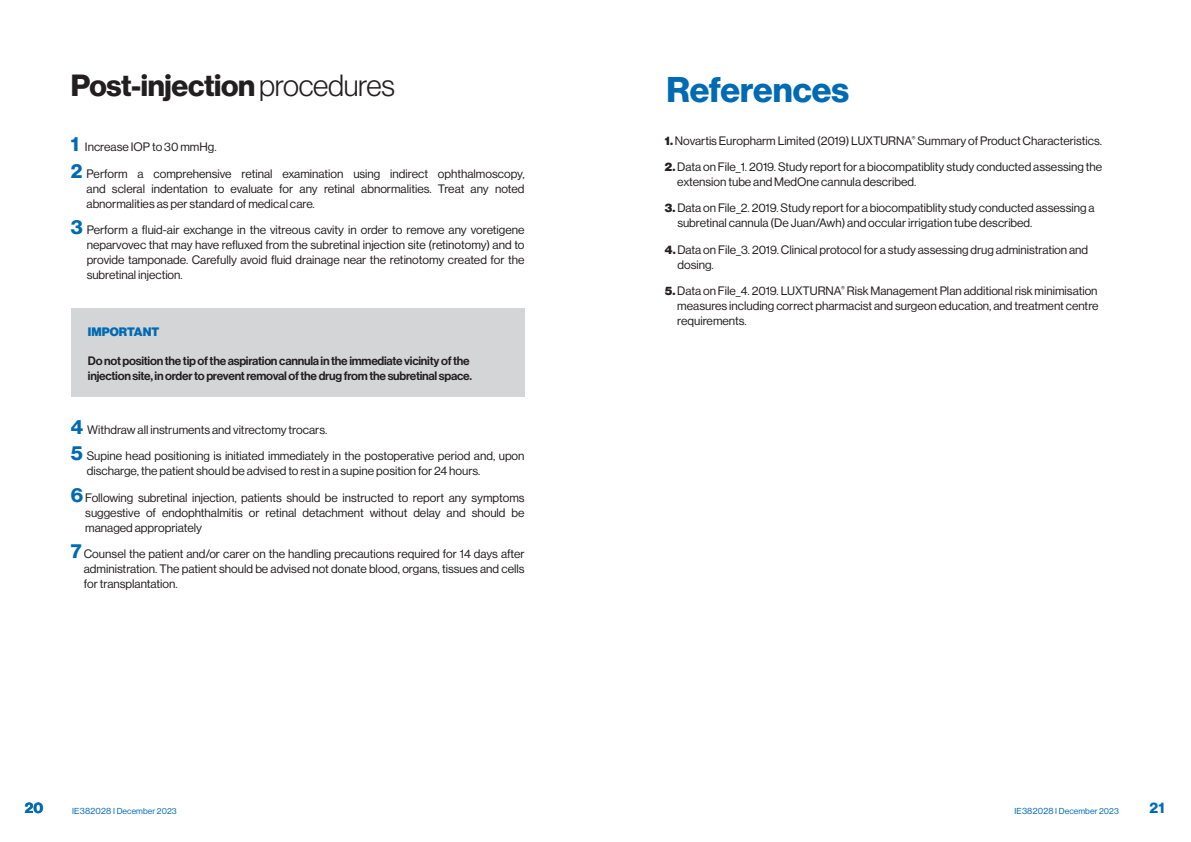
<style>
.page{position:relative;width:1191px;height:842px;background:#fff}
.page>*{position:absolute;margin:0;border:0;box-sizing:border-box;transform-origin:0 0}
.t1{font:700 35px "Volta Modern Display 75";color:#006ab2}
.t2{font:700 30px "Volta Modern Display 75";letter-spacing:-.01em;color:#231f20}
.t3{font:700 15px "Volta Modern Display 75";color:#006ab2}
.t4{font:12px/15px "Volta Modern Display 55 Roman";color:#231f20;text-align:justify}
.t5{font:500 12px/15px "Volta Modern Display 65";letter-spacing:-.02em;color:#231f20}
.t6{font:900 12px "Volta Modern Display 95";color:#006ab2}
.Style_de_paragraphe_1{font:8.5px "Volta Modern Display 55 Roman";letter-spacing:.015em;color:#006ab2}
.s1{font-family:"Volta Modern Display 45";font-weight:300}
.s2{font-family:"Volta Modern Display 75";font-weight:700;font-size:20px;color:#006ab2}
.s3{font-family:"Volta Modern Display 95";font-weight:900}
</style>
<div class="page">
<div style="left:71px;top:309px;width:453px;height:88px;background:#d4d5d7"></div>
<p class="t2" style="left:71px;top:68px;width:325px">Post-injection <span class="s1">procedures</span></p>
<p class="t4" style="left:71px;top:140px;width:147px"><span class="s2">1</span> Increase IOP to 30 mmHg.</p>
<p class="t4" style="left:87px;top:166px;width:439px;text-indent:-16px"><span class="s2">2</span> Perform a comprehensive retinal examination using indirect ophthalmoscopy, and scleral indentation to evaluate for any retinal abnormalities. Treat any noted abnormalities as per standard of medical care.</p>
<p class="t4" style="left:87px;top:222px;width:439px;text-indent:-16px"><span class="s2">3</span> Perform a fluid-air exchange in the vitreous cavity in order to remove any voretigene neparvovec that may have refluxed from the subretinal injection site (retinotomy) and to provide tamponade. Carefully avoid fluid drainage near the retinotomy created for the subretinal injection.</p>
<p class="t6" style="left:88px;top:324px;width:73px">IMPORTANT</p>
<p class="t5" style="left:88px;top:353px;width:386px">Do not position the tip of the aspiration cannula in the immediate vicinity of the injection site, in order to prevent removal of the drug from the subretinal space.</p>
<p class="t4" style="left:71px;top:422px;width:258px"><span class="s2">4</span> Withdraw all instruments and vitrectomy trocars.</p>
<p class="t4" style="left:87px;top:449px;width:439px;text-indent:-16px"><span class="s2">5</span> Supine head positioning is initiated immediately in the postoperative period and, upon discharge, the patient should be advised to rest in a supine position for 24 hours.</p>
<p class="t4" style="left:85px;top:490px;width:441px;text-indent:-14px"><span class="s2">6</span> Following subretinal injection, patients should be instructed to report any symptoms suggestive of endophthalmitis or retinal detachment without delay and should be managed appropriately</p>
<p class="t4" style="left:84px;top:546px;width:442px;text-indent:-13px"><span class="s2">7</span> Counsel the patient and/or carer on the handling precautions required for 14 days after administration. The patient should be advised not donate blood, organs, tissues and cells for transplantation.</p>
<p class="t1" style="left:666px;top:69px;width:184px">References</p>
<p class="t4" style="left:665px;top:133px;width:439px"><span class="s3">1.</span> Novartis Europharm Limited (2019) LUXTURNA<sup>®</sup> Summary of Product Characteristics.</p>
<p class="t4" style="left:677px;top:159px;width:426px;text-indent:-12px"><span class="s3">2.</span> Data on File_1. 2019. Study report for a biocompatiblity study conducted assessing the extension tube and MedOne cannula described.</p>
<p class="t4" style="left:677px;top:201px;width:419px;text-indent:-12px"><span class="s3">3.</span> Data on File_2. 2019. Study report for a biocompatiblity study conducted assessing a subretinal cannula (De Juan/Awh) and occular irrigation tube described.</p>
<p class="t4" style="left:677px;top:242px;width:412px;text-indent:-13px"><span class="s3">4.</span> Data on File_3. 2019. Clinical protocol for a study assessing drug administration and dosing.</p>
<p class="t4" style="left:677px;top:283px;width:423px;text-indent:-12px"><span class="s3">5.</span> Data on File_4. 2019. LUXTURNA<sup>®</sup> Risk Management Plan additional risk minimisation measures including correct pharmacist and surgeon education, and treatment centre requirements.</p>
<p class="t3" style="left:25px;top:799px;width:20px">20</p>
<p class="t3" style="left:1149px;top:799px;width:16px">21</p>
<p class="Style_de_paragraphe_1" style="left:72px;top:806px;width:106px">IE382028 I December 2023</p>
<p class="Style_de_paragraphe_1" style="left:1014px;top:806px;width:106px">IE382028 I December 2023</p>
</div>
